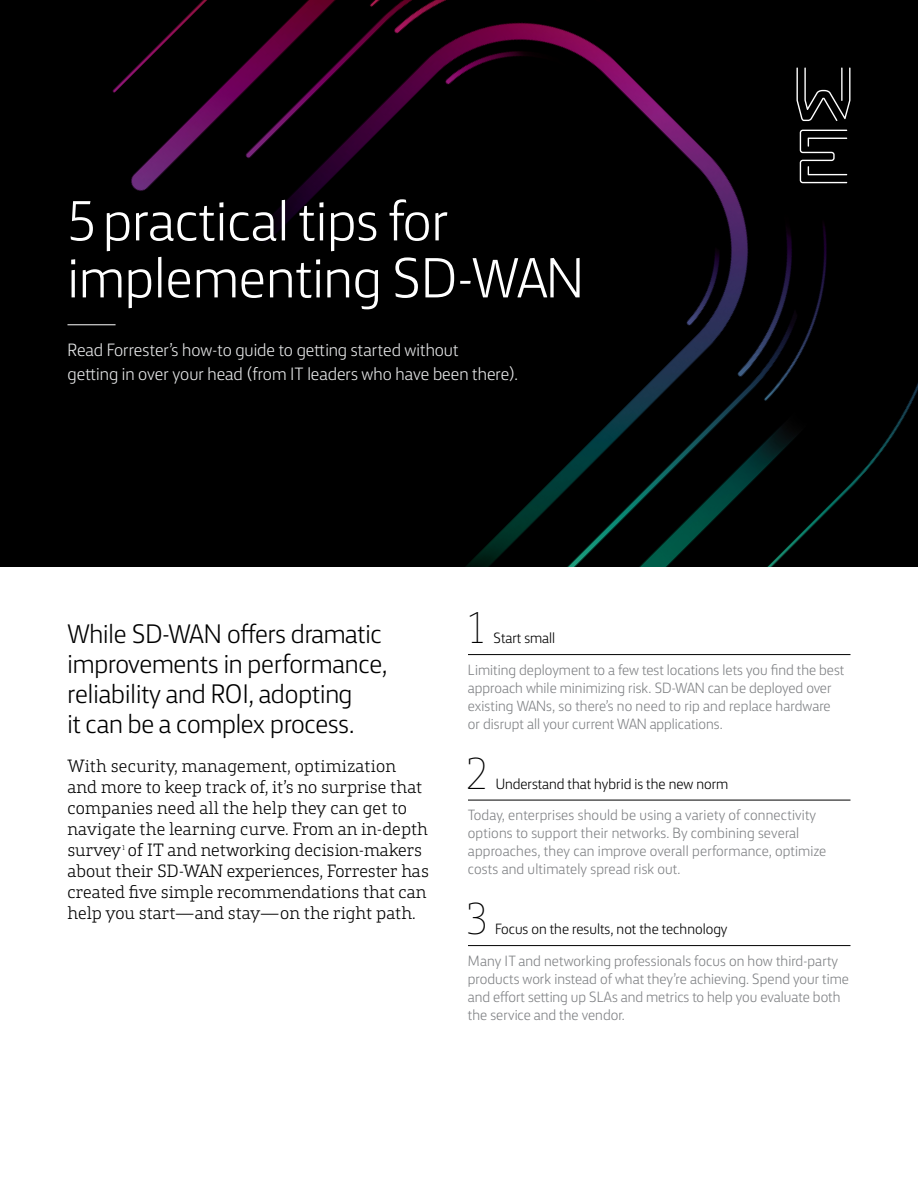
<style>
.page{position:relative;width:918px;height:1188px;background:#fff}
.page>*{position:absolute;margin:0;border:0;box-sizing:border-box;transform-origin:0 0}
.t1{font:300 57px/57px "FS Silas Sans";color:#fff}
.t2{font:100 45px "FS Silas Slab";color:#000}
.t3{font:300 27px/30px "FS Silas Sans";letter-spacing:-.01em;color:#000}
.t4{font:300 18px/21px "FS Silas Slab";color:#000}
.t5{font:300 18px/24px "FS Silas Sans";letter-spacing:-.005em;color:#e6e7e8}
.t6{font:300 15px/18px "FS Silas Sans";color:#808285}
.t7{font:300 15px "FS Silas Sans";color:#000}
.t8{font:300 7.05px "FS Silas Slab";color:#000}
</style>
<div class="page">
<div style="left:0;top:0;width:918px;height:567px;background:#000"></div>
<hr style="left:68px;top:324px;width:48px;height:1px;background:#fff">
<hr style="left:468px;top:654px;width:382px;height:1px;background:#000">
<hr style="left:468px;top:800px;width:382px;height:1px;background:#000">
<hr style="left:468px;top:945px;width:382px;height:1px;background:#000">
<svg style="left:800px;top:130px;width:47px;height:53px;background:#262626"></svg>
<svg style="left:796px;top:68px;width:54px;height:53px;background:#232323"></svg>
<h1 class="t1" style="left:68px;top:188px;width:518px">5 practical tips for implementing SD-WAN</h1>
<p class="t5" style="left:68px;top:336px;width:452px">Read Forrester’s how-to guide to getting started without<br>getting in over your head (from IT leaders who have been there).</p>
<h3 class="t3" style="left:68px;top:617px;width:321px">While SD-WAN offers dramatic improvements in performance, reliability and ROI, adopting<br>it can be a complex process.</h3>
<p class="t4" style="left:68px;top:754px;width:362px">With security, management, optimization and more to keep track of, it’s no surprise that companies need all the help they can get to navigate the learning curve. From an in-depth survey of IT and networking decision-makers</p>
<p class="t8" style="left:122px;top:842px;width:4px">1</p>
<p class="t4" style="left:67px;top:859px;width:363px">about their SD-WAN experiences, Forrester has created five simple recommendations that can help you start—and stay—on the right path.</p>
<h2 class="t2" style="left:468px;top:596px;width:19px">1</h2>
<p class="t7" style="left:493px;top:627px;width:64px">Start small</p>
<p class="t6" style="left:468px;top:660px;width:378px">Limiting deployment to a few test locations lets you find the best approach while minimizing risk. SD-WAN can be deployed over existing WANs, so there’s no need to rip and replace hardware or disrupt all your current WAN applications.</p>
<h2 class="t2" style="left:465px;top:741px;width:24px">2</h2>
<p class="t7" style="left:496px;top:772px;width:234px">Understand that hybrid is the new norm</p>
<p class="t6" style="left:468px;top:805px;width:360px">Today, enterprises should be using a variety of connectivity options to support their networks. By combining several approaches, they can improve overall performance, optimize costs and ultimately spread risk out.</p>
<h2 class="t2" style="left:466px;top:887px;width:24px">3</h2>
<p class="t7" style="left:495px;top:918px;width:234px">Focus on the results, not the technology</p>
<p class="t6" style="left:468px;top:951px;width:382px">Many IT and networking professionals focus on how third-party products work instead of what they’re achieving. Spend your time and effort setting up SLAs and metrics to help you evaluate both the service and the vendor.</p>
</div>
